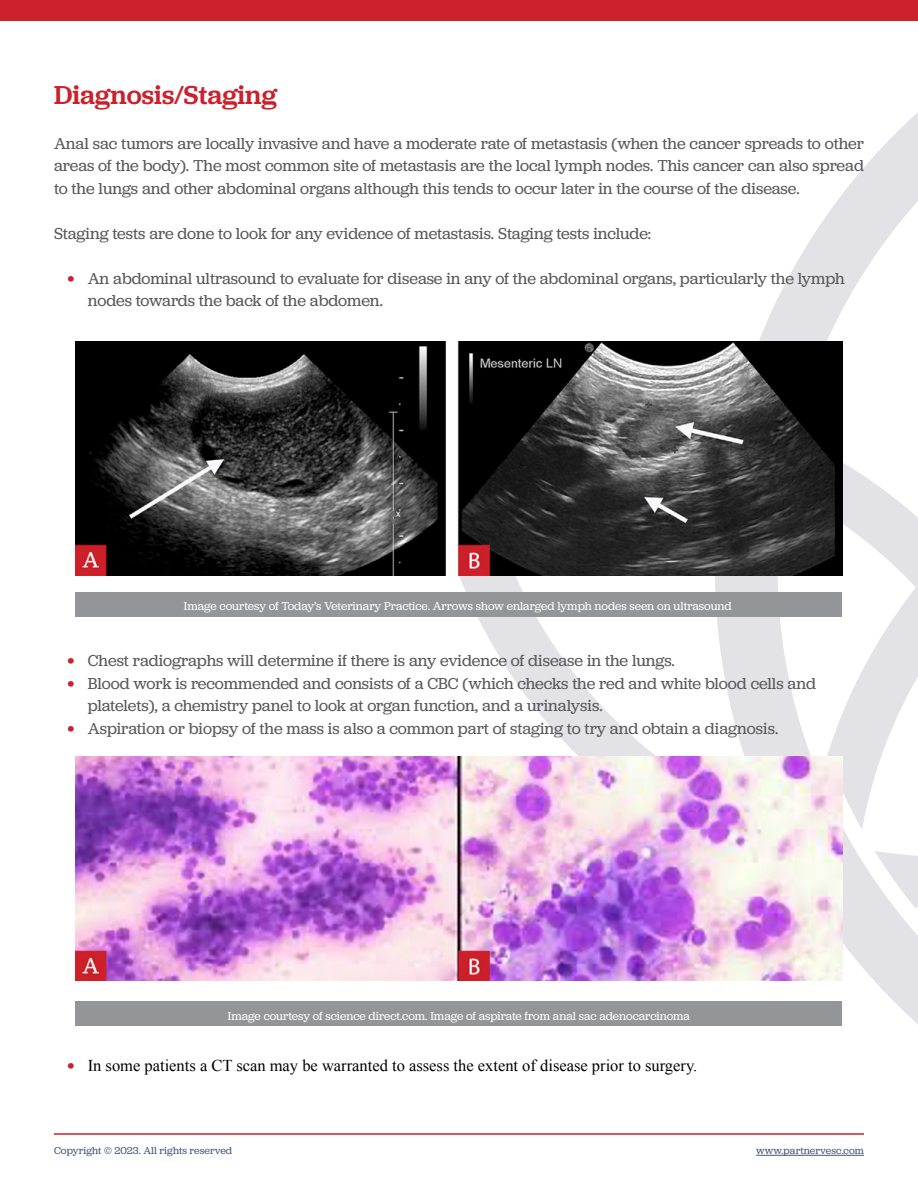
<style>
.page{position:relative;width:918px;height:1188px;background:#fff}
.page>*{position:absolute;margin:0;border:0;box-sizing:border-box;transform-origin:0 0}
.t1{font:500 27px "Jubilat";color:#cc202b}
.t2{font:16.5px/22.5px "Jubilat";letter-spacing:-.005em;color:#58595b}
.t3{font:16.5px "Times New Roman";color:#000}
.t4{font:12px "Jubilat";color:#fff}
.t5{font:10.5px "Jubilat";letter-spacing:.01em;color:#455776}
.s1{font-weight:500;font-size:21px;color:#cc202b}
.s2{font-family:"Jubilat";font-weight:500;font-size:21px;color:#cc202b}
</style>
<div class="page">
<div style="left:0;top:0;width:918px;height:20px;background:#cc202b"></div>
<hr style="left:54px;top:1133px;width:810px;height:2px;background:#cc202b">
<hr style="left:756px;top:1155px;width:108px;height:1px;background:#455776">
<svg style="left:843px;top:909px;width:75px;height:115px;fill:#e2e2e7"></svg>
<svg style="left:459px;top:576px;width:459px;height:333px"></svg>
<svg style="left:739px;top:112px;width:179px;height:703px"></svg>
<img style="left:75px;top:341px;width:768px;height:235px">
<div style="left:76px;top:592px;width:766px;height:25px;background:#939598"></div>
<img style="left:75px;top:756px;width:768px;height:225px">
<div style="left:76px;top:1001px;width:766px;height:25px;background:#939598"></div>
<h1 class="t1" style="left:54px;top:77px;width:224px">Diagnosis/Staging</h1>
<p class="t2" style="left:54px;top:131px;width:812px;text-align:justify">Anal sac tumors are locally invasive and have a moderate rate of metastasis (when the cancer spreads to other areas of the body). The most common site of metastasis are the local lymph nodes. This cancer can also spread to the lungs and other abdominal organs although this tends to occur later in the course of the disease.</p>
<p class="t2" style="left:54px;top:221px;width:599px">Staging tests are done to look for any evidence of metastasis. Staging tests include:</p>
<p class="t2" style="left:88px;top:266px;width:759px;text-indent:-20px"><span class="s1">•</span> An abdominal ultrasound to evaluate for disease in any of the abdominal organs, particularly the lymph nodes towards the back of the abdomen.</p>
<p class="t4" style="left:184px;top:599px;width:549px">Image courtesy of Today’s Veterinary Practice. Arrows show enlarged lymph nodes seen on ultrasound</p>
<p class="t2" style="left:68px;top:649px;width:609px"><span class="s1">•</span> Chest radiographs will determine if there is any evidence of disease in the lungs.</p>
<p class="t2" style="left:88px;top:671px;width:730px;text-indent:-20px"><span class="s1">•</span> Blood work is recommended and consists of a CBC (which checks the red and white blood cells and platelets), a chemistry panel to look at organ function, and a urinalysis.</p>
<p class="t2" style="left:68px;top:716px;width:712px"><span class="s1">•</span> Aspiration or biopsy of the mass is also a common part of staging to try and obtain a diagnosis.</p>
<p class="t4" style="left:228px;top:1008px;width:464px">Image courtesy of science direct.com. Image of aspirate from anal sac adenocarcinoma</p>
<p class="t3" style="left:68px;top:1054px;width:631px"><span class="s2">•</span> In some patients a CT scan may be warranted to assess the extent of disease prior to surgery.</p>
<p class="t5" style="left:54px;top:1144px;width:180px">Copyright © 2023. All rights reserved</p>
<p class="t5" style="left:756px;top:1144px;width:109px">www.partnervesc.com</p>
</div>
